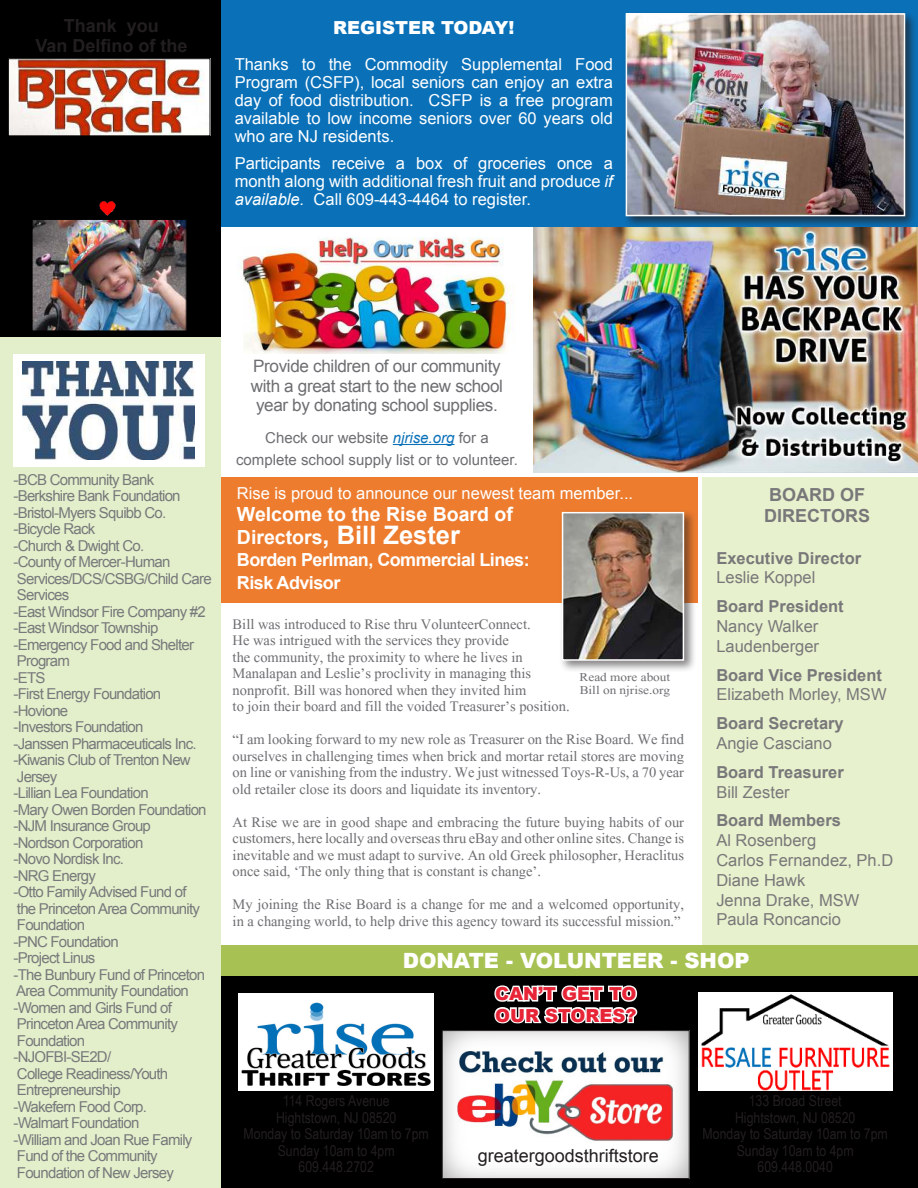
<style>
.page{position:relative;width:918px;height:1188px;background:#fff}
.page>*{position:absolute;margin:0;border:0;box-sizing:border-box;transform-origin:0 0}
.t1{font:700 25.5px "Arial";color:#fff}
.t2{font:900 21px "Arial";color:#fff}
.t3{font:700 19.5px "Arial";color:#fff}
.t4{font:18px/16.5px "Aparajita";color:#6d6e71}
.t5{font:700 18px/22.5px "Arial";letter-spacing:-.03em;color:#fff}
.t6{font:18px "Arial";color:#231f20}
.t7{font:700 18px/19.5px "Arial";color:#231f20;text-align:center}
.t8{font:900 18px/21.6px "Arial";color:#e72537}
.t9{font:700 18px/21.6px "Arial";color:#78787a}
.t10{font:900 18px "Arial";color:#fff}
.t11{font:17.1px/19.5px "Arial";letter-spacing:-.02em;color:#6d6e71;text-align:center}
.t12{font:16.5px/18px "Arial";color:#fff;text-align:justify}
.t13{font:16.5px/19.8px "Arial";color:#78787a}
.t14{font:700 16.5px "Arial";color:#78787a}
.t15{font:15px/16.5px "Arial";letter-spacing:-.05em;color:#78797b}
.t16{font:15px/16.5px "Arial Narrow";color:#231f20;text-align:center}
.t17{font:15px/22.5px "Arial";color:#6d6e71;text-align:center}
.t18{font:14.85px/13.5px "Aparajita";color:#6d6e71;scale:1.11 1}
.s1{font-style:italic}
.s2{font-style:italic;color:#0a71b9}
.s3{font-size:19.5px}
</style>
<div class="page">
<div style="left:0;top:0;width:221px;height:347px;background:#000"></div>
<div style="left:703px;top:477px;width:215px;height:468px;background:#e8f1cd"></div>
<div style="left:0;top:337px;width:221px;height:851px;background:#e3efcb"></div>
<div style="left:13px;top:355px;width:192px;height:112px;background:#fff"></div>
<img style="left:23px;top:362px;width:172px;height:98px">
<div style="left:221px;top:477px;width:477px;height:126px;background:#ed7c2e"></div>
<div style="left:559px;top:509px;width:137px;height:164px;background:#231f20;opacity:.55"></div>
<img style="left:565px;top:515px;width:116px;height:143px">
<div style="left:562px;top:512px;width:122px;height:149px;border:2px solid #fff"></div>
<div style="left:221px;top:976px;width:697px;height:212px;background:#000"></div>
<img style="left:239px;top:994px;width:195px;height:97px">
<img style="left:698px;top:993px;width:194px;height:98px">
<img style="left:444px;top:1032px;width:243px;height:145px">
<div style="left:442px;top:1030px;width:247px;height:149px;border:1px solid #231f20"></div>
<svg style="left:494px;top:985px;width:144px;height:39px"></svg>
<img style="left:533px;top:227px;width:385px;height:245px">
<div style="left:221px;top:0;width:697px;height:227px;background:#0a71b9"></div>
<div style="left:622px;top:10px;width:296px;height:220px;background:#231f20;opacity:.75"></div>
<img style="left:629px;top:16px;width:273px;height:197px">
<div style="left:626px;top:13px;width:279px;height:203px;border:2px solid #fff"></div>
<hr style="left:393px;top:444px;width:62px;height:1px;background:#0a71b9">
<img style="left:240px;top:237px;width:275px;height:116px">
<div style="left:221px;top:945px;width:697px;height:31px;background:#a7c253"></div>
<img style="left:34px;top:221px;width:151px;height:108px">
<div style="left:32px;top:219px;width:155px;height:112px;border:1px solid #000"></div>
<img style="left:10px;top:60px;width:198px;height:74px">
<div style="left:8px;top:58px;width:202px;height:78px;border:1px solid #000"></div>
<img style="left:99px;top:201px;width:17px;height:15px">
<p class="t7" style="left:35px;top:18px;width:154px">Thank you<br>Van Delfino of the</p>
<p class="t10" style="left:333px;top:17px;width:183px">REGISTER TODAY!</p>
<p class="t12" style="left:235px;top:57px;width:380px">Thanks to the Commodity Supplemental Food Program (CSFP), local seniors can enjoy an extra day of food distribution. CSFP is a free program available to low income seniors over 60 years old who are NJ residents.</p>
<p class="t12" style="left:235px;top:156px;width:380px">Participants receive a box of groceries once a month along with additional fresh fruit and produce <span class="s1">if available.</span> Call 609-443-4464 to register.</p>
<p class="t15" style="left:14px;top:473px;width:200px">-BCB Community Bank -Berkshire Bank Foundation -Bristol-Myers Squibb Co. -Bicycle Rack<br>-Church &amp; Dwight Co.<br>-County of Mercer-Human<br>Services/DCS/CSBG/Child Care<br>Services<br>-East Windsor Fire Company #2 -East Windsor Township -Emergency Food and Shelter<br>Program<br>-ETS<br>-First Energy Foundation -Hovione<br>-Investors Foundation<br>-Janssen Pharmaceuticals Inc. -Kiwanis Club of Trenton New<br>Jersey<br>-Lillian Lea Foundation<br>-Mary Owen Borden Foundation -NJM Insurance Group<br>-Nordson Corporation<br>-Novo Nordisk Inc.<br>-NRG Energy<br>-Otto Family Advised Fund of<br>the Princeton Area Community<br>Foundation<br>-PNC Foundation<br>-Project Linus<br>-The Bunbury Fund of Princeton<br>Area Community Foundation -Women and Girls Fund of<br>Princeton Area Community<br>Foundation<br>-NJOFBI-SE2D/<br>College Readiness/Youth<br>Entrepreneurship<br>-Wakefern Food Corp.<br>-Walmart Foundation<br>-William and Joan Rue Family<br>Fund of the Community<br>Foundation of New Jersey</p>
<p class="t11" style="left:251px;top:358px;width:254px">Provide children of our community with a great start to the new school year by donating school supplies.</p>
<p class="t17" style="left:236px;top:428px;width:283px">Check our website <span class="s2">njrise.org</span> for a complete school supply list or to volunteer.</p>
<p class="t12" style="left:237px;top:485px;width:398px">Rise is proud to announce our newest team member...</p>
<p class="t3" style="left:237px;top:507px;width:277px">Welcome to the Rise Board of</p>
<h1 class="t1" style="left:237px;top:525px;width:225px"><span class="s3">Directors</span>, Bill Zester</h1>
<p class="t5" style="left:237px;top:550px;width:294px">Borden Perlman, Commercial Lines:<br>Risk Advisor</p>
<p class="t4" style="left:233px;top:614px;width:339px">Bill was introduced to Rise thru VolunteerConnect.<br>He was intrigued with the services they provide<br>the community, the proximity to where he lives in Manalapan and Leslie’s proclivity in managing this nonprofit. Bill was honored when they invited him<br>to join their board and fill the voided Treasurer’s position.</p>
<p class="t4" style="left:233px;top:730px;width:453px;text-align:justify">“I am looking forward to my new role as Treasurer on the Rise Board. We find ourselves in challenging times when brick and mortar retail stores are moving on line or vanishing from the industry. We just witnessed Toys-R-Us, a 70 year old retailer close its doors and liquidate its inventory.</p>
<p class="t4" style="left:233px;top:812px;width:453px;text-align:justify">At Rise we are in good shape and embracing the future buying habits of our customers, here locally and overseas thru eBay and other online sites. Change is inevitable and we must adapt to survive. An old Greek philosopher, Heraclitus once said, ‘The only thing that is constant is change’.</p>
<p class="t4" style="left:233px;top:895px;width:453px">My joining the Rise Board is a change for me and a welcomed opportunity, in a changing world, to help drive this agency toward its successful mission.”</p>
<p class="t18" style="left:580px;top:669px;width:83px">Read more about<br>Bill on njrise.org</p>
<p class="t9" style="left:764px;top:485px;width:107px">BOARD OF<br>DIRECTORS</p>
<p class="t14" style="left:716px;top:552px;width:146px">Executive Director</p>
<p class="t13" style="left:716px;top:569px;width:101px">Leslie Koppel</p>
<p class="t14" style="left:716px;top:600px;width:129px">Board President</p>
<p class="t13" style="left:716px;top:618px;width:104px">Nancy Walker<br>Laudenberger</p>
<p class="t14" style="left:716px;top:669px;width:167px">Board Vice President</p>
<p class="t13" style="left:716px;top:686px;width:172px">Elizabeth Morley, MSW</p>
<p class="t14" style="left:716px;top:717px;width:129px">Board Secretary</p>
<p class="t13" style="left:716px;top:735px;width:117px">Angie Casciano</p>
<p class="t14" style="left:716px;top:766px;width:129px">Board Treasurer</p>
<p class="t13" style="left:716px;top:783px;width:75px">Bill Zester</p>
<p class="t14" style="left:716px;top:814px;width:126px">Board Members</p>
<p class="t13" style="left:716px;top:832px;width:178px">Al Rosenberg<br>Carlos Fernandez, Ph.D<br>Diane Hawk<br>Jenna Drake, MSW<br>Paula Roncancio</p>
<p class="t2" style="left:403px;top:948px;width:349px">DONATE - VOLUNTEER - SHOP</p>
<p class="t8" style="left:495px;top:983px;width:143px">CAN’T GET TO<br>OUR STORES?</p>
<p class="t16" style="left:244px;top:1094px;width:187px">114 Rogers Avenue<br>Hightstown, NJ 08520<br>Monday to Saturday 10am to 7pm<br>Sunday 10am to 4pm<br>609.448.2702</p>
<p class="t16" style="left:703px;top:1094px;width:187px">133 Broad Street<br>Hightstown, NJ 08520<br>Monday to Saturday 10am to 7pm<br>Sunday 10am to 4pm<br>609.448.0040</p>
<p class="t6" style="left:478px;top:1149px;width:183px">greatergoodsthriftstore</p>
</div>
